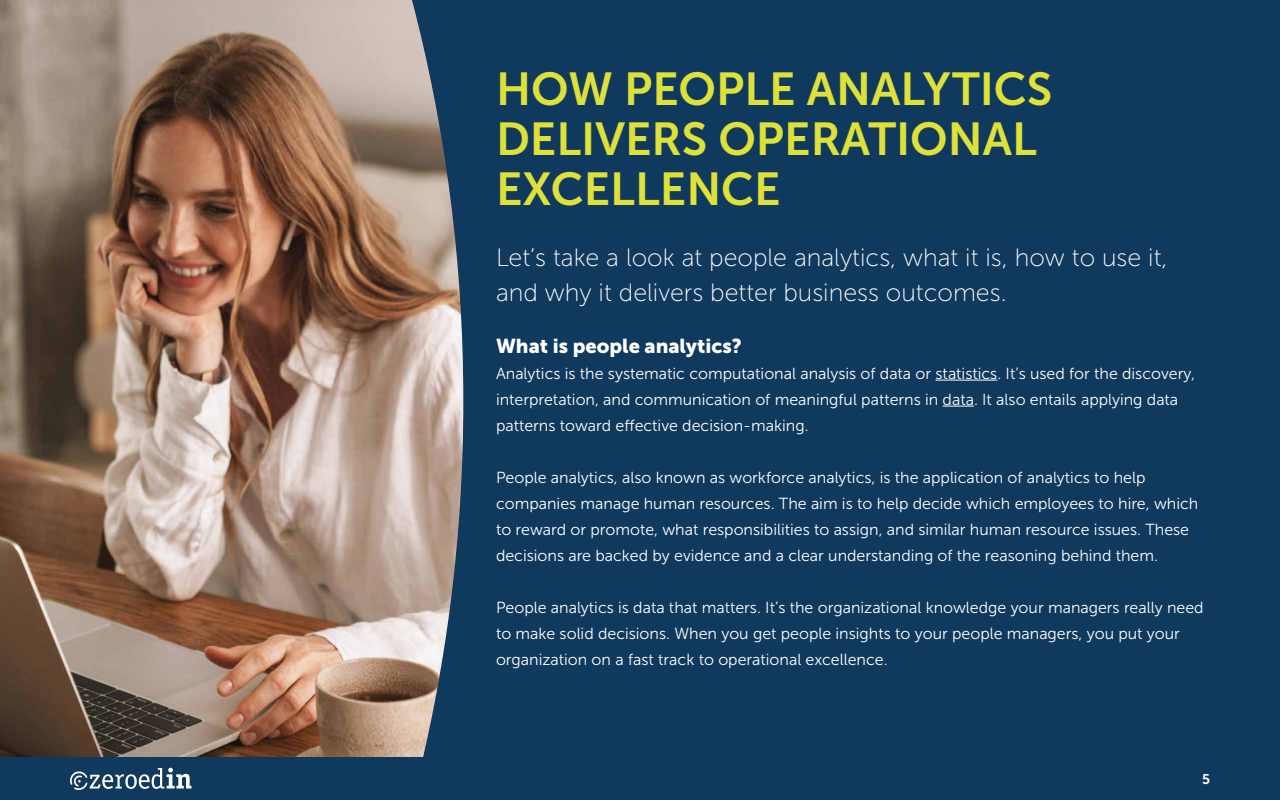
<style>
.page{position:relative;width:1280px;height:800px;background:#10395e}
.page>*{position:absolute;margin:0;border:0;box-sizing:border-box;transform-origin:0 0}
.t1{font:46px/50px "Museo Sans 700";color:#dee139}
.t2{font:25px/35px "Museo Sans 100";color:#fff}
.t3{font:20px "Museo Sans 900";color:#fff}
.t4{font:16px/26px "Museo Sans 300";color:#fff}
.t5{font:14px "Museo Sans 700";color:#fff}
</style>
<div class="page">
<img style="left:0;top:0;width:463px;height:757px">
<hr style="left:936px;top:380px;width:61px;height:1px;background:#fff">
<hr style="left:943px;top:406px;width:31px;height:1px;background:#fff">
<svg style="left:70px;top:768px;width:122px;height:22px"></svg>
<h1 class="t1" style="left:496px;top:64px;width:558px">HOW PEOPLE ANALYTICS<br>DELIVERS OPERATIONAL<br>EXCELLENCE</h1>
<h2 class="t2" style="left:496px;top:240px;width:673px">Let’s take a look at people analytics, what it is, how to use it, and why it delivers better business outcomes.</h2>
<p class="t3" style="left:496px;top:334px;width:247px">What is people analytics?</p>
<p class="t4" style="left:496px;top:360px;width:700px">Analytics is the systematic computational analysis of data or statistics. It’s used for the discovery, interpretation, and communication of meaningful patterns in data. It also entails applying data patterns toward e-ective decision-making.</p>
<p class="t4" style="left:496px;top:464px;width:704px">People analytics, also known as workforce analytics, is the application of analytics to help companies manage human resources. The aim is to help decide which employees to hire, which to reward or promote, what responsibilities to assign, and similar human resource issues. These decisions are backed by evidence and a clear understanding of the reasoning behind them.</p>
<p class="t4" style="left:496px;top:594px;width:709px">People analytics is data that matters. It’s the organizational knowledge your managers really need to make solid decisions. When you get people insights to your people managers, you put your organization on a fast track to operational excellence.</p>
<p class="t5" style="left:1202px;top:771px;width:9px">5</p>
</div>
